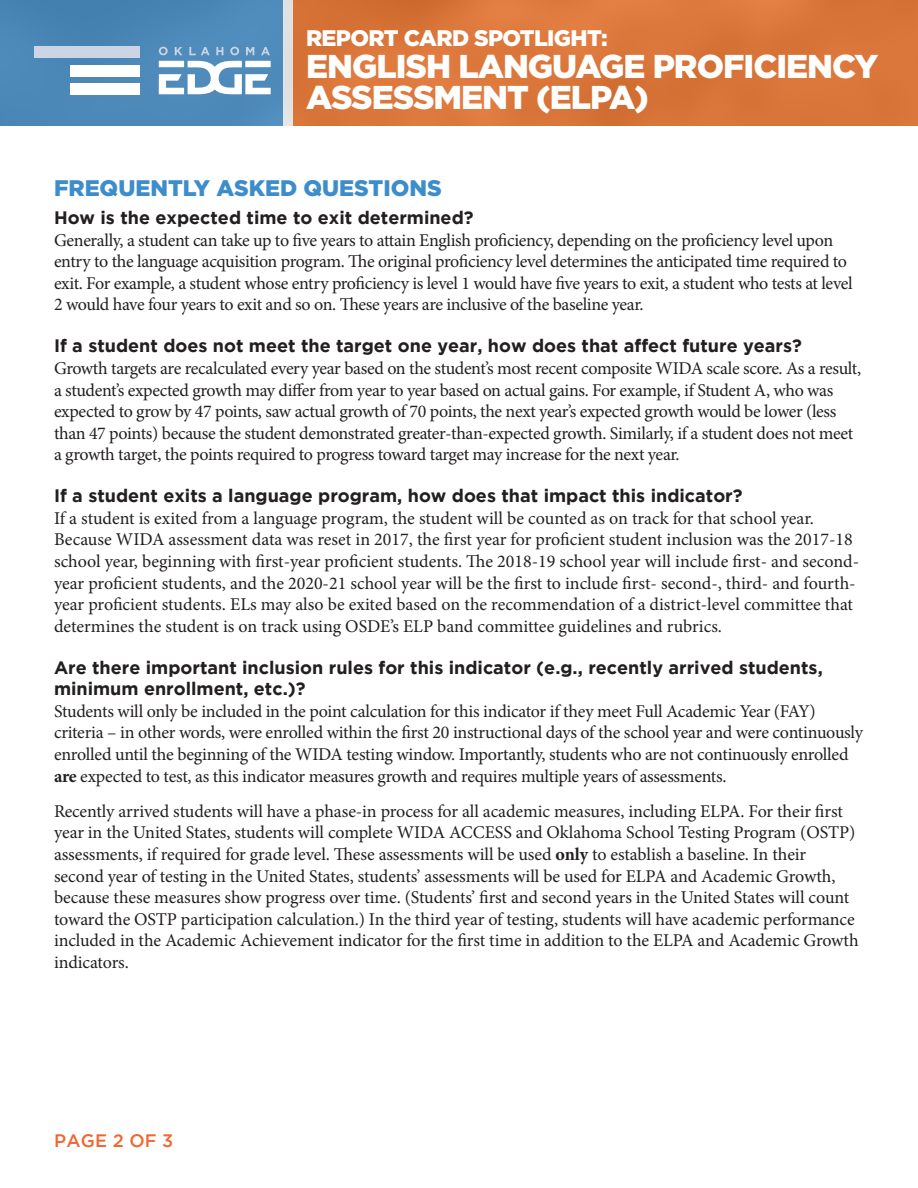
<style>
.page{position:relative;width:918px;height:1188px;background:#fff}
.page>*{position:absolute;margin:0;border:0;box-sizing:border-box;transform-origin:0 0}
.LARGER_HEADER_1{font:900 33px/31.5px "Gotham";letter-spacing:-.03em;color:#fff}
.t1{font:900 22.5px "Gotham";color:#3d8ccb}
.SMALL_HEADER_1{font:900 22.5px "Gotham";letter-spacing:-.03em;color:#fff}
.Body_Text{font:18px/21.6px "Minion Pro";letter-spacing:-.015em;color:#231f20}
.Sub_Header{font:700 18px/21.6px "Gotham";color:#231f20}
.t2{font:500 18px "Gotham";letter-spacing:.015em;color:#f06630}
.s1{font-weight:700}
</style>
<div class="page">
<div style="left:293px;top:0;width:625px;height:126px;background:#db763a"></div>
<div style="left:0;top:0;width:283px;height:126px;background:#4c88b8"></div>
<div style="left:283px;top:0;width:10px;height:126px;background:#e0e0e0"></div>
<div style="left:34px;top:47px;width:105px;height:11px;background:#cbd5e4"></div>
<div style="left:70px;top:65px;width:69px;height:11px;background:#fff"></div>
<div style="left:70px;top:83px;width:69px;height:11px;background:#fff"></div>
<svg style="left:159px;top:47px;width:112px;height:47px"></svg>
<h1 class="SMALL_HEADER_1" style="left:306px;top:25px;width:303px">REPORT CARD SPOTLIGHT:</h1>
<p class="LARGER_HEADER_1" style="left:306px;top:50px;width:574px">ENGLISH LANGUAGE PROFICIENCY<br>ASSESSMENT (ELPA)</p>
<p class="t1" style="left:54px;top:175px;width:389px">FREQUENTLY ASKED QUESTIONS</p>
<p class="Sub_Header" style="left:54px;top:206px;width:421px">How is the expected time to exit determined?</p>
<p class="Body_Text" style="left:54px;top:229px;width:800px">Generally, a student can take up to five years to attain English proficiency, depending on the proficiency level upon entry to the language acquisition program. The original proficiency level determines the anticipated time required to exit. For example, a student whose entry proficiency is level 1 would have five years to exit, a student who tests at level 2 would have four years to exit and so on. These years are inclusive of the baseline year.</p>
<p class="Sub_Header" style="left:54px;top:335px;width:750px">If a student does not meet the target one year, how does that affect future years?</p>
<p class="Body_Text" style="left:54px;top:357px;width:809px">Growth targets are recalculated every year based on the student’s most recent composite WIDA scale score. As a result, a student’s expected growth may differ from year to year based on actual gains. For example, if Student A, who was expected to grow by 47 points, saw actual growth of 70 points, the next year’s expected growth would be lower (less than 47 points) because the student demonstrated greater-than-expected growth. Similarly, if a student does not meet a growth target, the points required to progress toward target may increase for the next year.</p>
<p class="Sub_Header" style="left:54px;top:485px;width:690px">If a student exits a language program, how does that impact this indicator?</p>
<p class="Body_Text" style="left:54px;top:507px;width:807px">If a student is exited from a language program, the student will be counted as on track for that school year.<br>Because WIDA assessment data was reset in 2017, the first year for proficient student inclusion was the 2017-18 school year, beginning with first-year proficient students. The 2018-19 school year will include first- and second&shy;year proficient students, and the 2020-21 school year will be the first to include first- second-, third- and fourth&shy;year proficient students. ELs may also be exited based on the recommendation of a district-level committee that determines the student is on track using OSDE’s ELP band committee guidelines and rubrics.</p>
<p class="Sub_Header" style="left:54px;top:656px;width:770px">Are there important inclusion rules for this indicator (e.g., recently arrived students, minimum enrollment, etc.)?</p>
<p class="Body_Text" style="left:54px;top:700px;width:810px">Students will only be included in the point calculation for this indicator if they meet Full Academic Year (FAY) criteria – in other words, were enrolled within the first 20 instructional days of the school year and were continuously enrolled until the beginning of the WIDA testing window. Importantly, students who are not continuously enrolled <span class="s1">are</span> expected to test, as this indicator measures growth and requires multiple years of assessments.</p>
<p class="Body_Text" style="left:54px;top:800px;width:806px">Recently arrived students will have a phase-in process for all academic measures, including ELPA. For their first year in the United States, students will complete WIDA ACCESS and Oklahoma School Testing Program (OSTP) assessments, if required for grade level. These assessments will be used <span class="s1">only</span> to establish a baseline. In their second year of testing in the United States, students’ assessments will be used for ELPA and Academic Growth, because these measures show progress over time. (Students’ first and second years in the United States will count toward the OSTP participation calculation.) In the third year of testing, students will have academic performance included in the Academic Achievement indicator for the first time in addition to the ELPA and Academic Growth indicators.</p>
<p class="t2" style="left:54px;top:1131px;width:121px">PAGE 2 OF 3</p>
</div>
